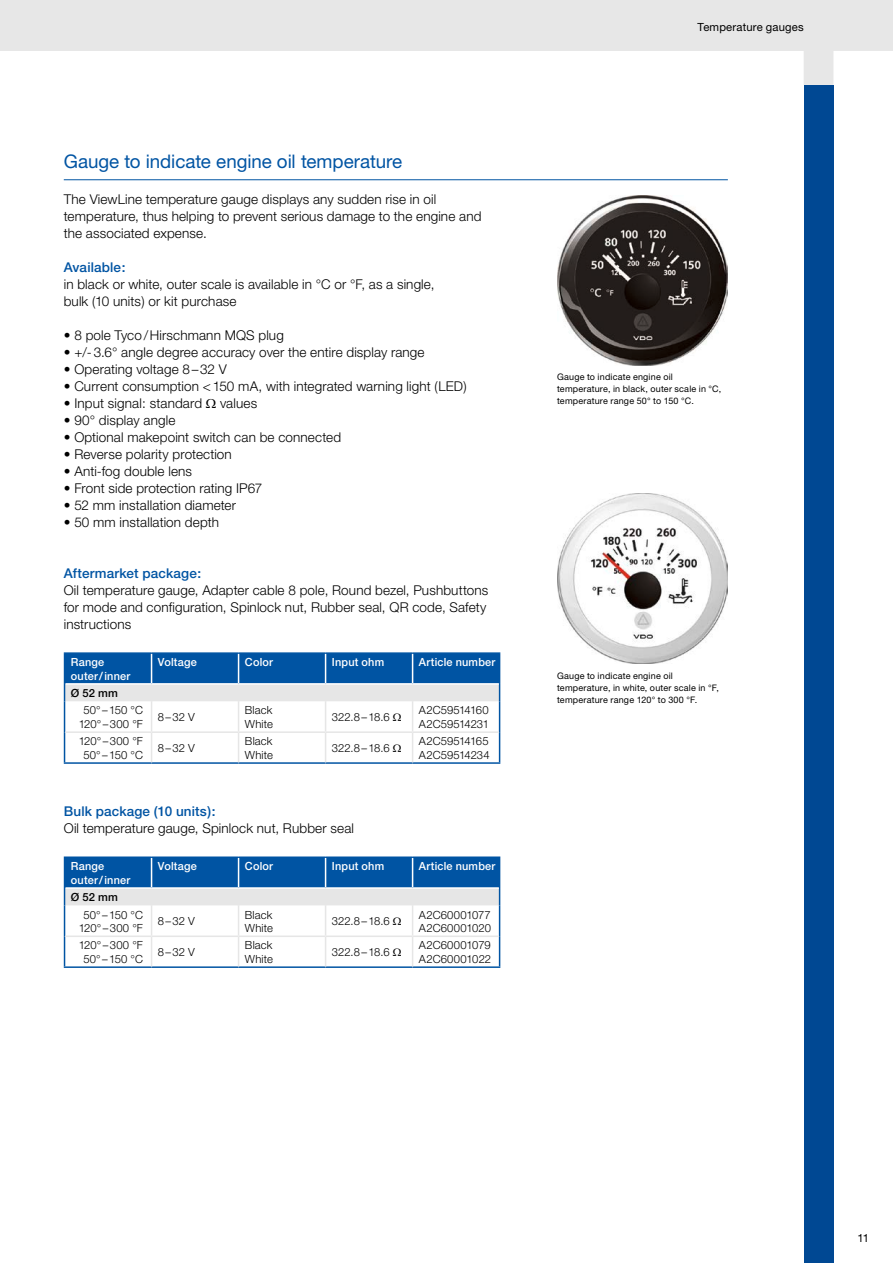
<style>
.page{position:relative;width:893px;height:1263px;background:#fff}
.page>*{position:absolute;margin:0;border:0;box-sizing:border-box;transform-origin:0 0}
.t1{font:18.75px "Helvetica Neue";letter-spacing:-.005em;color:#0054a3}
.t2{font:300 13.5px/17px "Helvetica Neue";letter-spacing:.01em;color:#000}
.t3{font:500 13.5px "Helvetica Neue";letter-spacing:.01em;color:#0054a3}
.t4{font:300 11.25px/13.5px "Helvetica Neue";letter-spacing:.01em;color:#000}
.t5{font:500 11.25px/13.5px "Helvetica Neue";letter-spacing:.02em;color:#fff}
.t6{font:11.25px "Helvetica Neue";letter-spacing:.015em;color:#000}
.t7{font:500 11.25px "Helvetica Neue";letter-spacing:.01em;color:#000}
.t8{font:9px/12px "Helvetica Neue";letter-spacing:.02em;color:#000}
</style>
<div class="page">
<svg style="left:0;top:0;width:893px;height:85px;fill:#e7e7e7"></svg>
<div style="left:804px;top:85px;width:29px;height:1178px;background:#004893"></div>
<hr style="left:64px;top:179px;width:664px;height:1px;background:#0054a3">
<hr style="left:64px;top:652px;width:88px;height:2px;background:#0054a3">
<hr style="left:152px;top:652px;width:87px;height:2px;background:#0054a3">
<hr style="left:239px;top:652px;width:87px;height:2px;background:#0054a3">
<hr style="left:326px;top:652px;width:87px;height:2px;background:#0054a3">
<hr style="left:413px;top:652px;width:87px;height:2px;background:#0054a3">
<hr style="left:499px;top:701px;width:1px;height:31px;background:#0054a3">
<hr style="left:499px;top:732px;width:1px;height:30px;background:#0054a3">
<hr style="left:64px;top:701px;width:1px;height:31px;background:#0054a3">
<hr style="left:64px;top:732px;width:1px;height:30px;background:#0054a3">
<hr style="left:64px;top:762px;width:88px;height:2px;background:#0054a3">
<hr style="left:152px;top:762px;width:87px;height:2px;background:#0054a3">
<hr style="left:239px;top:762px;width:87px;height:2px;background:#0054a3">
<hr style="left:326px;top:762px;width:87px;height:2px;background:#0054a3">
<hr style="left:413px;top:762px;width:87px;height:2px;background:#0054a3">
<svg style="left:64px;top:653px;width:436px;height:48px;background:#588cbd"></svg>
<hr style="left:151px;top:701px;width:1px;height:30px;background:#e6e6e6">
<hr style="left:238px;top:701px;width:1px;height:30px;background:#e6e6e6">
<hr style="left:325px;top:701px;width:1px;height:30px;background:#e6e6e6">
<hr style="left:412px;top:701px;width:1px;height:30px;background:#e6e6e6">
<hr style="left:65px;top:731px;width:87px;height:2px;background:#e6e6e6">
<hr style="left:152px;top:731px;width:87px;height:2px;background:#e6e6e6">
<svg style="left:151px;top:733px;width:1px;height:29px"></svg>
<hr style="left:239px;top:731px;width:87px;height:2px;background:#e6e6e6">
<svg style="left:238px;top:733px;width:1px;height:29px"></svg>
<hr style="left:326px;top:731px;width:87px;height:2px;background:#e6e6e6">
<svg style="left:325px;top:733px;width:1px;height:29px"></svg>
<hr style="left:413px;top:731px;width:86px;height:2px;background:#e6e6e6">
<svg style="left:412px;top:733px;width:1px;height:29px"></svg>
<hr style="left:64px;top:856px;width:88px;height:2px;background:#0054a3">
<hr style="left:152px;top:856px;width:87px;height:2px;background:#0054a3">
<hr style="left:239px;top:856px;width:87px;height:2px;background:#0054a3">
<hr style="left:326px;top:856px;width:87px;height:2px;background:#0054a3">
<hr style="left:413px;top:856px;width:87px;height:2px;background:#0054a3">
<hr style="left:499px;top:905px;width:1px;height:31px;background:#0054a3">
<hr style="left:499px;top:936px;width:1px;height:30px;background:#0054a3">
<hr style="left:64px;top:905px;width:1px;height:31px;background:#0054a3">
<hr style="left:64px;top:936px;width:1px;height:30px;background:#0054a3">
<hr style="left:64px;top:966px;width:88px;height:2px;background:#0054a3">
<hr style="left:152px;top:966px;width:87px;height:2px;background:#0054a3">
<hr style="left:239px;top:966px;width:87px;height:2px;background:#0054a3">
<hr style="left:326px;top:966px;width:87px;height:2px;background:#0054a3">
<hr style="left:413px;top:966px;width:87px;height:2px;background:#0054a3">
<svg style="left:64px;top:857px;width:436px;height:48px;background:#578bbd"></svg>
<hr style="left:151px;top:905px;width:1px;height:30px;background:#e6e6e6">
<hr style="left:238px;top:905px;width:1px;height:30px;background:#e6e6e6">
<hr style="left:325px;top:905px;width:1px;height:30px;background:#e6e6e6">
<hr style="left:412px;top:905px;width:1px;height:30px;background:#e6e6e6">
<hr style="left:65px;top:935px;width:87px;height:2px;background:#e6e6e6">
<hr style="left:152px;top:935px;width:87px;height:2px;background:#e6e6e6">
<svg style="left:151px;top:937px;width:1px;height:29px"></svg>
<hr style="left:239px;top:935px;width:87px;height:2px;background:#e6e6e6">
<svg style="left:238px;top:937px;width:1px;height:29px"></svg>
<hr style="left:326px;top:935px;width:87px;height:2px;background:#e6e6e6">
<svg style="left:325px;top:937px;width:1px;height:29px"></svg>
<hr style="left:413px;top:935px;width:86px;height:2px;background:#e6e6e6">
<svg style="left:412px;top:937px;width:1px;height:29px"></svg>
<img style="left:557px;top:196px;width:170px;height:170px">
<img style="left:557px;top:493px;width:170px;height:170px">
<h1 class="t1" style="left:64px;top:150px;width:340px">Gauge to indicate engine oil temperature</h1>
<p class="t2" style="left:64px;top:191px;width:419px">The ViewLine temperature gauge displays any sudden rise in oil temperature, thus helping to prevent serious damage to the engine and the associated expense.</p>
<p class="t3" style="left:64px;top:259px;width:63px">Available:</p>
<p class="t2" style="left:64px;top:276px;width:372px">in black or white, outer scale is available in °C or °F, as a single, bulk (10 units) or kit purchase</p>
<p class="t2" style="left:64px;top:327px;width:222px">• 8 pole Tyco/Hirschmann MQS plug</p>
<p class="t2" style="left:64px;top:344px;width:362px">• +/-3.6° angle degree accuracy over the entire display range</p>
<p class="t2" style="left:64px;top:361px;width:165px">• Operating voltage 8–32 V</p>
<p class="t2" style="left:64px;top:378px;width:405px">• Current consumption &lt;150 mA, with integrated warning light (LED)</p>
<p class="t2" style="left:64px;top:395px;width:140px">• Input signal: standard</p>
<p class="t2" style="left:220px;top:395px;width:39px">values</p>
<p class="t2" style="left:64px;top:412px;width:113px">• 90° display angle</p>
<p class="t2" style="left:64px;top:429px;width:279px">• Optional makepoint switch can be connected</p>
<p class="t2" style="left:64px;top:446px;width:170px">• Reverse polarity protection</p>
<p class="t2" style="left:64px;top:463px;width:130px">• Anti-fog double lens</p>
<p class="t2" style="left:64px;top:480px;width:200px">• Front side protection rating IP67</p>
<p class="t2" style="left:64px;top:497px;width:174px">• 52 mm installation diameter</p>
<p class="t2" style="left:64px;top:514px;width:157px">• 50 mm installation depth</p>
<p class="t3" style="left:64px;top:565px;width:139px">Aftermarket package:</p>
<p class="t2" style="left:64px;top:582px;width:426px">Oil temperature gauge, Adapter cable 8 pole, Round bezel, Pushbuttons for mode and configuration, Spinlock nut, Rubber seal, QR code, Safety instructions</p>
<p class="t5" style="left:71px;top:655px;width:61px">Range outer/inner</p>
<p class="t5" style="left:158px;top:655px;width:40px">Voltage</p>
<p class="t5" style="left:245px;top:655px;width:30px">Color</p>
<p class="t5" style="left:332px;top:655px;width:54px">Input ohm</p>
<p class="t5" style="left:419px;top:655px;width:78px">Article number</p>
<p class="t7" style="left:71px;top:686px;width:49px">Ø 52 mm</p>
<p class="t4" style="left:79px;top:703px;width:66px;text-align:center">50° –150 °C<br>120°–300 °F</p>
<p class="t4" style="left:158px;top:710px;width:39px">8–32 V</p>
<p class="t4" style="left:245px;top:703px;width:30px">Black<br>White</p>
<p class="t4" style="left:332px;top:710px;width:59px">322.8–18.6</p>
<p class="t4" style="left:419px;top:703px;width:72px">A2C59514160<br>A2C59514231</p>
<p class="t4" style="left:79px;top:734px;width:66px;text-align:center">120°–300 °F<br>50° –150 °C</p>
<p class="t4" style="left:158px;top:741px;width:39px">8–32 V</p>
<p class="t4" style="left:245px;top:734px;width:30px">Black<br>White</p>
<p class="t4" style="left:332px;top:741px;width:59px">322.8–18.6</p>
<p class="t4" style="left:419px;top:734px;width:72px">A2C59514165<br>A2C59514234</p>
<p class="t3" style="left:64px;top:804px;width:153px">Bulk package (10 units):</p>
<p class="t2" style="left:64px;top:820px;width:292px">Oil temperature gauge, Spinlock nut, Rubber seal</p>
<p class="t5" style="left:71px;top:859px;width:61px">Range outer/inner</p>
<p class="t5" style="left:158px;top:859px;width:40px">Voltage</p>
<p class="t5" style="left:245px;top:859px;width:30px">Color</p>
<p class="t5" style="left:332px;top:859px;width:54px">Input ohm</p>
<p class="t5" style="left:419px;top:859px;width:78px">Article number</p>
<p class="t7" style="left:71px;top:890px;width:49px">Ø 52 mm</p>
<p class="t4" style="left:79px;top:907px;width:66px;text-align:center">50° –150 °C<br>120°–300 °F</p>
<p class="t4" style="left:158px;top:914px;width:39px">8–32 V</p>
<p class="t4" style="left:245px;top:907px;width:30px">Black<br>White</p>
<p class="t4" style="left:332px;top:914px;width:59px">322.8–18.6</p>
<p class="t4" style="left:419px;top:907px;width:74px">A2C60001077<br>A2C60001020</p>
<p class="t4" style="left:79px;top:938px;width:66px;text-align:center">120°–300 °F<br>50°–150 °C</p>
<p class="t4" style="left:158px;top:945px;width:39px">8–32 V</p>
<p class="t4" style="left:245px;top:938px;width:30px">Black<br>White</p>
<p class="t4" style="left:332px;top:945px;width:59px">322.8–18.6</p>
<p class="t4" style="left:419px;top:938px;width:74px">A2C60001079<br>A2C60001022</p>
<p class="t6" style="left:698px;top:20px;width:108px">Temperature gauges</p>
<p class="t8" style="left:557px;top:371px;width:166px">Gauge to indicate engine oil temperature, in black, outer scale in °C, temperature range 50° to 150 °C.</p>
<p class="t8" style="left:557px;top:669px;width:163px">Gauge to indicate engine oil temperature, in white, outer scale in °F, temperature range 120° to 300 °F.</p>
<p class="t6" style="left:857px;top:1231px;width:13px">11</p>
</div>
